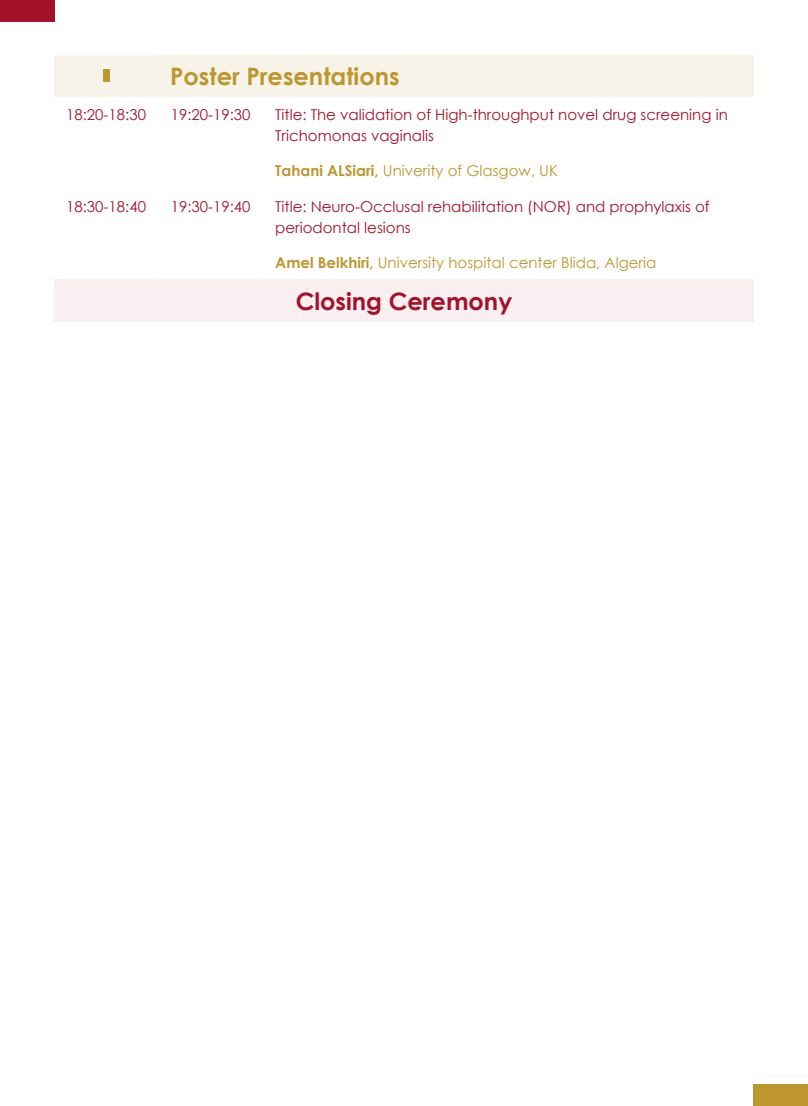
<style>
.page{position:relative;width:808px;height:1106px;background:#fff}
.page>*{position:absolute;margin:0;border:0;box-sizing:border-box;transform-origin:0 0}
.t1{font:700 24px "Century Gothic";color:#bd972e}
.t2{font:700 24px "Century Gothic";color:#a4112b}
.t3{font:15px/21px "Century Gothic";color:#a4112b}
.t4{font:15px "Century Gothic";color:#bd972e}
.s1{font-weight:700}
</style>
<div class="page">
<div style="left:54px;top:55px;width:700px;height:42px;background:#f7f3e9"></div>
<div style="left:54px;top:280px;width:700px;height:42px;background:#f9eef0"></div>
<hr style="left:54px;top:54px;width:104px;height:2px;background:#fff">
<div style="left:103px;top:70px;width:6px;height:12px;background:#bd972e"></div>
<div style="left:0;top:0;width:54px;height:22px;background:#a4112b"></div>
<div style="left:754px;top:1084px;width:54px;height:22px;background:#bd972e"></div>
<h1 class="t1" style="left:170px;top:58px;width:231px">Poster Presentations</h1>
<p class="t3" style="left:66px;top:104px;width:81px">18:20-18:30</p>
<p class="t3" style="left:171px;top:104px;width:81px">19:20-19:30</p>
<p class="t3" style="left:275px;top:104px;width:454px">Title: The validation of High-throughput novel drug screening in<br>Trichomonas vaginalis</p>
<p class="t4" style="left:275px;top:160px;width:284px"><span class="s1">Tahani ALSiari,</span> Univerity of Glasgow, UK</p>
<p class="t3" style="left:66px;top:195px;width:81px">18:30-18:40</p>
<p class="t3" style="left:171px;top:195px;width:81px">19:30-19:40</p>
<p class="t3" style="left:275px;top:195px;width:436px">Title: Neuro-Occlusal rehabilitation (NOR) and prophylaxis of periodontal lesions</p>
<p class="t4" style="left:275px;top:252px;width:382px"><span class="s1">Amel Belkhiri,</span> University hospital center Blida, Algeria</p>
<h1 class="t2" style="left:296px;top:283px;width:218px">Closing Ceremony</h1>
</div>
